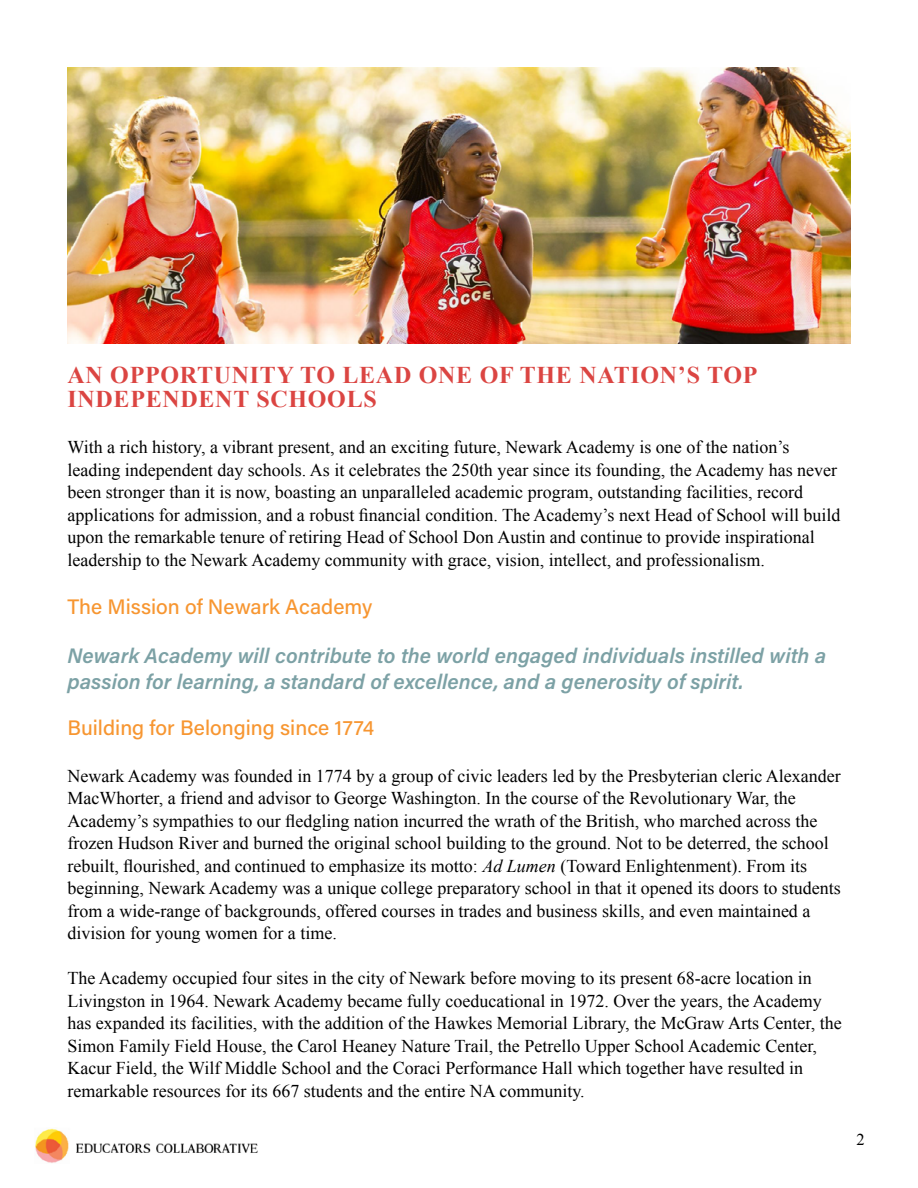
<style>
.page{position:relative;width:918px;height:1188px;background:#fff}
.page>*{position:absolute;margin:0;border:0;box-sizing:border-box;transform-origin:0 0}
.t1{font:700 24px/24px "Times New Roman";letter-spacing:.03em;color:#db4542}
.t2{font:21px/25.5px "Acumin Variable Concept";color:#7ca1a5}
.t3{font:21px "Acumin Variable Concept";color:#f79631}
.t4{font:18px/22.5px "Times New Roman";color:#000}
.t5{font:16.5px "Times New Roman";color:#000}
.s1{font-style:italic}
</style>
<div class="page">
<img style="left:76px;top:1143px;width:182px;height:10px">
<img style="left:35px;top:1128px;width:34px;height:35px">
<img style="left:68px;top:68px;width:782px;height:276px">
<h1 class="t1" style="left:68px;top:362px;width:691px">AN OPPORTUNITY TO LEAD ONE OF THE NATION’S TOP<br>INDEPENDENT SCHOOLS</h1>
<p class="t4" style="left:68px;top:436px;width:775px">With a rich history, a vibrant present, and an exciting future, Newark Academy is one of the nation’s leading independent day schools. As it celebrates the 250th year since its founding, the Academy has never been stronger than it is now, boasting an unparalleled academic program, outstanding facilities, record applications for admission, and a robust financial condition. The Academy’s next Head of School will build upon the remarkable tenure of retiring Head of School Don Austin and continue to provide inspirational leadership to the Newark Academy community with grace, vision, intellect, and professionalism.</p>
<p class="t3" style="left:68px;top:592px;width:306px">The Mission of Newark Academy</p>
<p class="t2" style="left:68px;top:642px;width:760px">Newark Academy will contribute to the world engaged individuals instilled with a passion for learning, a standard of excellence, and a generosity of spirit.</p>
<p class="t3" style="left:68px;top:713px;width:308px">Building for Belonging since 1774</p>
<p class="t4" style="left:68px;top:764px;width:775px">Newark Academy was founded in 1774 by a group of civic leaders led by the Presbyterian cleric Alexander MacWhorter, a friend and advisor to George Washington. In the course of the Revolutionary War, the Academy’s sympathies to our fledgling nation incurred the wrath of the British, who marched across the frozen Hudson River and burned the original school building to the ground. Not to be deterred, the school rebuilt, flourished, and continued to emphasize its motto: <span class="s1">Ad Lumen</span> (Toward Enlightenment). From its beginning, Newark Academy was a unique college preparatory school in that it opened its doors to students from a wide-range of backgrounds, offered courses in trades and business skills, and even maintained a division for young women for a time.</p>
<p class="t4" style="left:68px;top:967px;width:776px">The Academy occupied four sites in the city of Newark before moving to its present 68-acre location in Livingston in 1964. Newark Academy became fully coeducational in 1972. Over the years, the Academy has expanded its facilities, with the addition of the Hawkes Memorial Library, the McGraw Arts Center, the Simon Family Field House, the Carol Heaney Nature Trail, the Petrello Upper School Academic Center, Kacur Field, the Wilf Middle School and the Coraci Performance Hall which together have resulted in remarkable resources for its 667 students and the entire NA community.</p>
<p class="t5" style="left:857px;top:1129px;width:10px">2</p>
</div>
